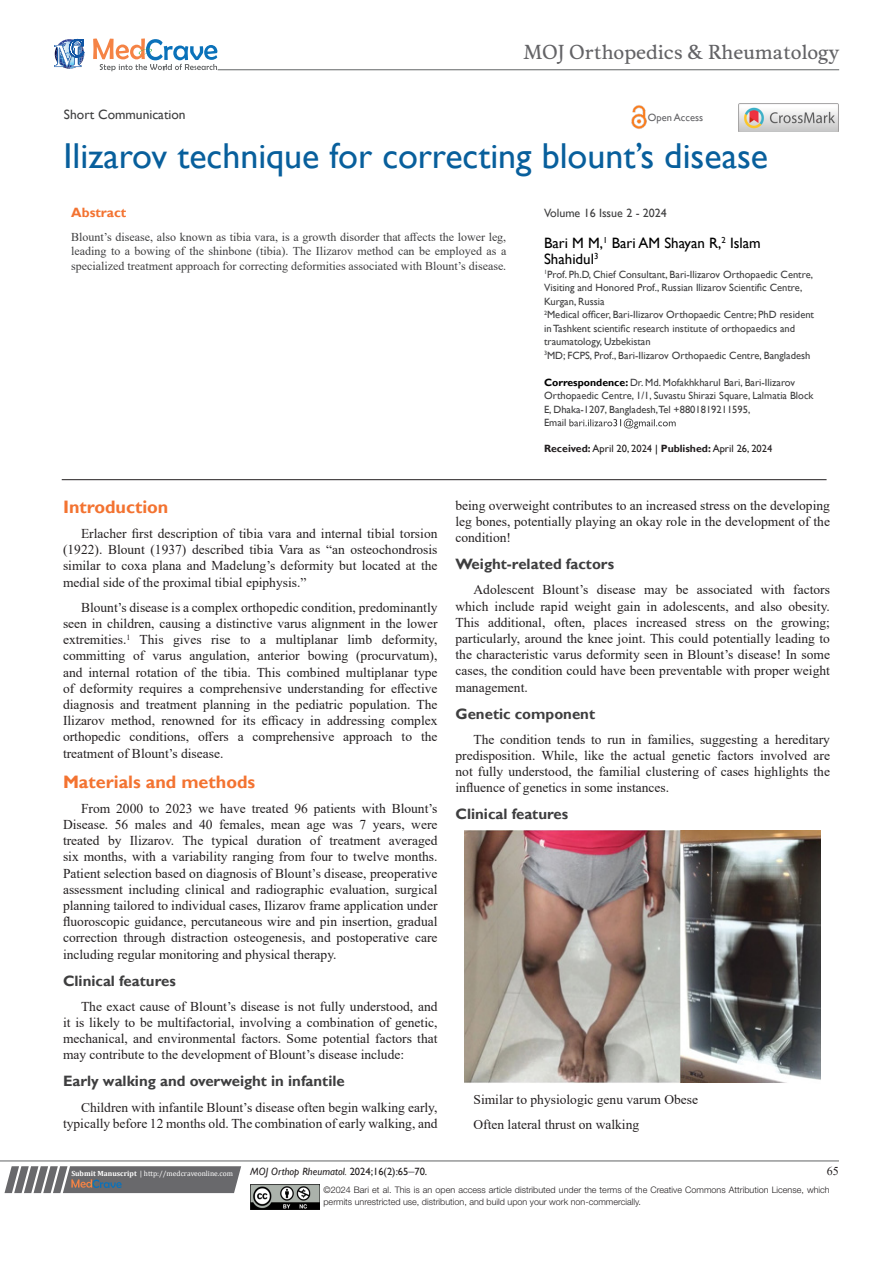
<style>
.page{position:relative;width:893px;height:1263px;background:#fff}
.page>*{position:absolute;margin:0;border:0;box-sizing:border-box;transform-origin:0 0}
.t1{font:36px "Gill Sans";color:#085f9c}
.t2{font:18.6px "Musee";color:#636366}
.List_Paragraph{font:700 18px "Gill Sans";color:#f37331}
.t3{font:700 15px "Gill Sans";color:#3e3e3f}
.t4{font:15px/16.2px "Gill Sans";color:#000}
.t5{font:13.5px/16.2px "Times New Roman";color:#231f20;text-align:justify}
.t6{font:13.5px "Gill Sans";color:#3e3e3f}
.t7{font:700 13.5px "Gill Sans";color:#f37331}
.t8{font:12px/14.4px "Times New Roman";color:#3e3e3f;text-align:justify}
.t9{font:12px "Gill Sans";color:#3e3e3f}
.t10{font:12px "Times New Roman";color:#231f20}
.t11{font:10.5px/13.5px "Gill Sans";color:#3e3e3f}
.t12{font:10.5px "Gill Sans";color:#231f20}
.t13{font:italic 10.5px "Gill Sans";color:#231f20}
.t14{font:10.5px "Gill Sans";color:#636366}
.t15{font:300 9px/12px "Helvetica Neue LT Std";color:#231f20}
.t16{font:7.5px "Cambria";color:#fff}
.s1{font-weight:700;color:#000}
.s2{font-weight:700}
.s3{color:#000}
.s4{font-style:normal}
.s5{font-family:"Times New Roman";font-style:normal;font-size:12px}
</style>
<div class="page">
<svg style="left:4px;top:1166px;width:237px;height:27px;background:#78787a"></svg>
<hr style="left:0;top:1161px;width:839px;height:1px;background:#626465">
<hr style="left:62px;top:479px;width:765px;height:1px;background:#231f20">
<img style="left:250px;top:1185px;width:69px;height:24px">
<svg style="left:569px;top:419px;width:107px;height:10px"></svg>
<svg style="left:54px;top:39px;width:30px;height:30px"></svg>
<svg style="left:93px;top:38px;width:124px;height:33px"></svg>
<hr style="left:218px;top:70px;width:621px;height:1px;background:#626465">
<img style="left:631px;top:105px;width:16px;height:24px">
<img style="left:739px;top:104px;width:99px;height:28px">
<img style="left:465px;top:830px;width:356px;height:253px">
<p class="t2" style="left:523px;top:41px;width:317px">MOJ Orthopedics &amp; Rheumatology</p>
<p class="t6" style="left:64px;top:107px;width:123px">Short Communication</p>
<p class="t14" style="left:648px;top:112px;width:57px">Open Access</p>
<p class="t1" style="left:64px;top:135px;width:706px">Ilizarov technique for correcting blount’s disease</p>
<p class="t9" style="left:544px;top:206px;width:124px">Volume 16 Issue 2 - 2024</p>
<p class="t4" style="left:544px;top:235px;width:218px">Bari M M,<sup>1</sup> Bari AM Shayan R,<sup>2</sup> Islam<br>Shahidul<sup>3</sup></p>
<p class="t11" style="left:544px;top:268px;width:271px"><sup>1</sup>Prof. Ph.D, Chief Consultant, Bari-Ilizarov Orthopaedic Centre,<br>Visiting and Honored Prof., Russian Ilizarov Scientific Centre,<br>Kurgan, Russia</p>
<p class="t11" style="left:544px;top:308px;width:272px"><sup>2</sup>Medical officer, Bari-Ilizarov Orthopaedic Centre; PhD resident in Tashkent scientific research institute of orthopaedics and traumatology, Uzbekistan</p>
<p class="t11" style="left:544px;top:349px;width:268px"><sup>3</sup>MD; FCPS, Prof., Bari-Ilizarov Orthopaedic Centre, Bangladesh</p>
<p class="t11" style="left:544px;top:376px;width:271px"><span class="s1">Correspondence:</span> Dr. Md. Mofakhkharul Bari, Bari-Ilizarov<br>Orthopaedic Centre, 1/1, Suvastu Shirazi Square, Lalmatia Block<br>E, Dhaka-1207, Bangladesh,Tel +8801819211595,</p>
<p class="t11" style="left:544px;top:416px;width:24px">Email</p>
<p class="t12" style="left:544px;top:442px;width:230px"><span class="s2">Received:</span> April 20, 2024 <span class="s3">|</span> <span class="s2">Published:</span> April 26, 2024</p>
<p class="t7" style="left:71px;top:205px;width:57px">Abstract</p>
<p class="t8" style="left:71px;top:229px;width:437px">Blount’s disease, also known as tibia vara, is a growth disorder that affects the lower leg, leading to a bowing of the shinbone (tibia). The Ilizarov method can be employed as a specialized treatment approach for correcting deformities associated with Blount’s disease.</p>
<p class="List_Paragraph" style="left:63px;top:496px;width:107px">Introduction</p>
<p class="t5" style="left:63px;top:525px;width:376px;text-indent:18px">Erlacher first description of tibia vara and internal tibial torsion (1922). Blount (1937) described tibia Vara as “an osteochondrosis similar to coxa plana and Madelung’s deformity but located at the medial side of the proximal tibial epiphysis.”</p>
<p class="t5" style="left:63px;top:599px;width:376px;text-indent:18px">Blount’s disease is a complex orthopedic condition, predominantly seen in children, causing a distinctive varus alignment in the lower extremities.<sup>1</sup> This gives rise to a multiplanar limb deformity, committing of varus angulation, anterior bowing (procurvatum), and internal rotation of the tibia. This combined multiplanar type of deformity requires a comprehensive understanding for effective diagnosis and treatment planning in the pediatric population. The Ilizarov method, renowned for its efficacy in addressing complex orthopedic conditions, offers a comprehensive approach to the treatment of Blount’s disease.</p>
<p class="List_Paragraph" style="left:63px;top:771px;width:194px">Materials and methods</p>
<p class="t5" style="left:63px;top:800px;width:376px;text-indent:18px">From 2000 to 2023 we have treated 96 patients with Blount’s Disease. 56 males and 40 females, mean age was 7 years, were treated by Ilizarov. The typical duration of treatment averaged six months, with a variability ranging from four to twelve months.<br>Patient selection based on diagnosis of Blount’s disease, preoperative assessment including clinical and radiographic evaluation, surgical planning tailored to individual cases, Ilizarov frame application under fluoroscopic guidance, percutaneous wire and pin insertion, gradual correction through distraction osteogenesis, and postoperative care including regular monitoring and physical therapy.</p>
<p class="t3" style="left:63px;top:971px;width:114px">Clinical features</p>
<p class="t5" style="left:63px;top:998px;width:376px;text-indent:18px">The exact cause of Blount’s disease is not fully understood, and it is likely to be multifactorial, involving a combination of genetic, mechanical, and environmental factors. Some potential factors that may contribute to the development of Blount’s disease include:</p>
<p class="t3" style="left:63px;top:1072px;width:283px">Early walking and overweight in infantile</p>
<p class="t5" style="left:63px;top:1099px;width:376px;text-align:right">Children with infantile Blount’s disease often begin walking early, typically before 12 months old. The combination of early walking, and</p>
<p class="t5" style="left:455px;top:497px;width:376px">being overweight contributes to an increased stress on the developing leg bones, potentially playing an okay role in the development of the condition!</p>
<p class="t3" style="left:455px;top:555px;width:160px">Weight-related factors</p>
<p class="t5" style="left:455px;top:581px;width:376px;text-indent:18px">Adolescent Blount’s disease may be associated with factors which include rapid weight gain in adolescents, and also obesity.<br>This additional, often, places increased stress on the growing; particularly, around the knee joint. This could potentially leading to the characteristic varus deformity seen in Blount’s disease! In some cases, the condition could have been preventable with proper weight management.</p>
<p class="t3" style="left:455px;top:704px;width:141px">Genetic component</p>
<p class="t5" style="left:455px;top:731px;width:376px;text-indent:18px">The condition tends to run in families, suggesting a hereditary predisposition. While, like the actual genetic factors involved are not fully understood, the familial clustering of cases highlights the influence of genetics in some instances.</p>
<p class="t3" style="left:455px;top:805px;width:114px">Clinical features</p>
<p class="t5" style="left:473px;top:1091px;width:226px">Similar to physiologic genu varum Obese</p>
<p class="t5" style="left:473px;top:1116px;width:167px">Often lateral thrust on walking</p>
<p class="t16" style="left:71px;top:1169px;width:163px"><span class="s2">Submit Manuscript</span> | http://medcraveonline.com</p>
<p class="t13" style="left:250px;top:1165px;width:178px">MOJ Orthop Rheumatol. <span class="s4">2024;16(2):65</span><span class="s5">‒</span><span class="s4">70.</span></p>
<p class="t10" style="left:827px;top:1162px;width:13px">65</p>
<p class="t15" style="left:323px;top:1183px;width:508px">©2024 Bari et al. This is an open access article distributed under the terms of the Creative Commons Attribution License, which permits unrestricted use, distribution, and build upon your work non-commercially.</p>
</div>
